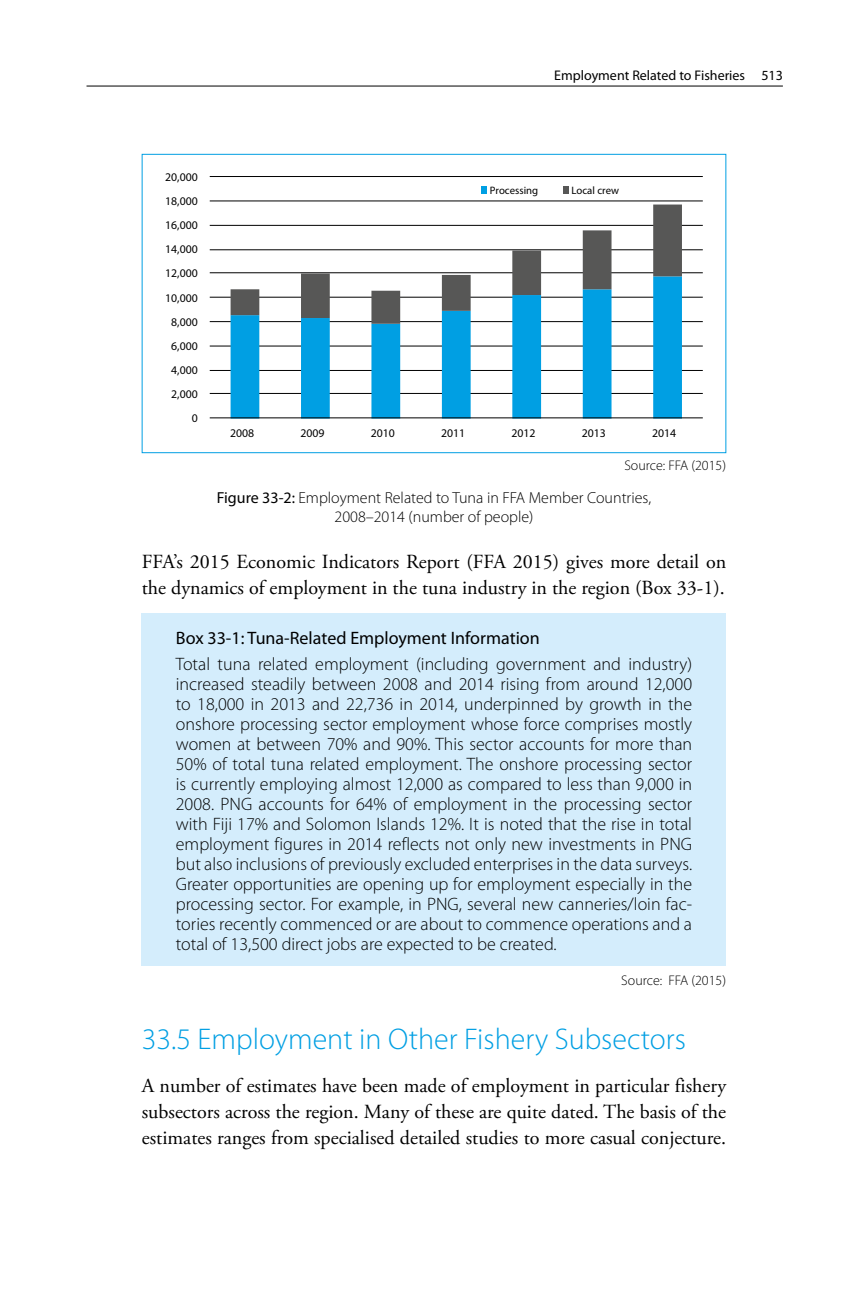
<style>
.page{position:relative;width:868px;height:1304px;background:#fff}
.page>*{position:absolute;margin:0;border:0;box-sizing:border-box;transform-origin:0 0}
.t1{font:300 30px "Myriad Pro";color:#009fe3}
.t2{font:20px/26px "Adobe Garamond Pro";color:#000}
.t3{font:300 18px/20px "Myriad Pro";color:#000;text-align:justify}
.t4{font:18px "Myriad Pro";color:#000}
.t5{font:300 16px/19.2px "Myriad Pro";color:#000;text-align:center}
.t6{font:300 14px "Myriad Pro";color:#000}
.t7{font:14px "Myriad Pro";color:#000}
.t8{font:11.8px "Myriad Pro";color:#000}
.t9{font:10.8px "Myriad Pro";color:#000}
.s1{font-weight:400}
</style>
<div class="page">
<hr style="left:86px;top:86px;width:696px;height:1px;background:#000">
<div style="left:142px;top:613px;width:584px;height:47px;background:#d4edfc"></div>
<div style="left:142px;top:639px;width:584px;height:326px;background:#d4edfc"></div>
<hr style="left:210px;top:393px;width:492px;height:1px;background:#000">
<hr style="left:210px;top:370px;width:492px;height:1px;background:#000">
<hr style="left:210px;top:346px;width:492px;height:1px;background:#000">
<hr style="left:210px;top:321px;width:492px;height:1px;background:#000">
<hr style="left:210px;top:297px;width:492px;height:1px;background:#000">
<hr style="left:210px;top:272px;width:492px;height:1px;background:#000">
<hr style="left:210px;top:249px;width:492px;height:1px;background:#000">
<hr style="left:210px;top:225px;width:492px;height:1px;background:#000">
<hr style="left:210px;top:201px;width:492px;height:1px;background:#000">
<hr style="left:210px;top:176px;width:492px;height:1px;background:#000">
<svg style="left:230px;top:324px;width:452px;height:95px"></svg>
<svg style="left:230px;top:205px;width:452px;height:119px"></svg>
<hr style="left:210px;top:417px;width:492px;height:1px;background:#000">
<svg style="left:481px;top:186px;width:5px;height:7px"></svg>
<div style="left:562px;top:186px;width:6px;height:7px;background:#575756"></div>
<div style="left:142px;top:154px;width:584px;height:299px;border:1px solid #009fe3"></div>
<p class="t7" style="left:554px;top:67px;width:230px">Employment Related to Fisheries 513</p>
<p class="t8" style="left:165px;top:170px;width:34px">20,000</p>
<p class="t8" style="left:165px;top:194px;width:34px">18,000</p>
<p class="t8" style="left:165px;top:218px;width:34px">16,000</p>
<p class="t8" style="left:165px;top:242px;width:34px">14,000</p>
<p class="t8" style="left:165px;top:266px;width:34px">12,000</p>
<p class="t8" style="left:165px;top:290px;width:34px">10,000</p>
<p class="t8" style="left:171px;top:314px;width:28px">8,000</p>
<p class="t8" style="left:171px;top:339px;width:28px">6,000</p>
<p class="t8" style="left:171px;top:363px;width:28px">4,000</p>
<p class="t8" style="left:171px;top:387px;width:28px">2,000</p>
<p class="t8" style="left:192px;top:411px;width:8px">0</p>
<p class="t9" style="left:489px;top:183px;width:50px">Processing</p>
<p class="t9" style="left:571px;top:183px;width:49px">Local crew</p>
<p class="t8" style="left:230px;top:426px;width:26px">2008</p>
<p class="t8" style="left:300px;top:426px;width:26px">2009</p>
<p class="t8" style="left:370px;top:426px;width:26px">2010</p>
<p class="t8" style="left:441px;top:426px;width:26px">2011</p>
<p class="t8" style="left:511px;top:426px;width:26px">2012</p>
<p class="t8" style="left:581px;top:426px;width:26px">2013</p>
<p class="t8" style="left:652px;top:426px;width:26px">2014</p>
<p class="t6" style="left:624px;top:457px;width:103px">Source: FFA (2015)</p>
<p class="t5" style="left:217px;top:488px;width:435px"><span class="s1">Figure 33-2:</span> Employment Related to Tuna in FFA Member Countries,<br>2008–2014 (number of people)</p>
<p class="t2" style="left:142px;top:549px;width:586px">FFA’s 2015 Economic Indicators Report (FFA 2015) gives more detail on the dynamics of employment in the tuna industry in the region (Box 33-1).</p>
<p class="t4" style="left:176px;top:627px;width:365px">Box 33-1: Tuna-Related Employment Information</p>
<p class="t3" style="left:176px;top:653px;width:517px">Total tuna related employment (including government and industry) increased steadily between 2008 and 2014 rising from around 12,000 to 18,000 in 2013 and 22,736 in 2014, underpinned by growth in the onshore processing sector employment whose force comprises mostly women at between 70% and 90%. This sector accounts for more than 50% of total tuna related employment. The onshore processing sector is currently employing almost 12,000 as compared to less than 9,000 in 2008. PNG accounts for 64% of employment in the processing sector with Fiji 17% and Solomon Islands 12%. It is noted that the rise in total employment figures in 2014 reflects not only new investments in PNG but also inclusions of previously excluded enterprises in the data surveys.<br>Greater opportunities are opening up for employment especially in the processing sector. For example, in PNG, several new canneries/loin fac&shy;tories recently commenced or are about to commence operations and a total of 13,500 direct jobs are expected to be created.</p>
<p class="t6" style="left:621px;top:971px;width:106px">Source: FFA (2015)</p>
<h1 class="t1" style="left:142px;top:1021px;width:545px">33.5 Employment in Other Fishery Subsectors</h1>
<p class="t2" style="left:142px;top:1073px;width:585px;text-align:justify">A number of estimates have been made of employment in particular fishery subsectors across the region. Many of these are quite dated. The basis of the estimates ranges from specialised detailed studies to more casual conjecture.</p>
</div>
